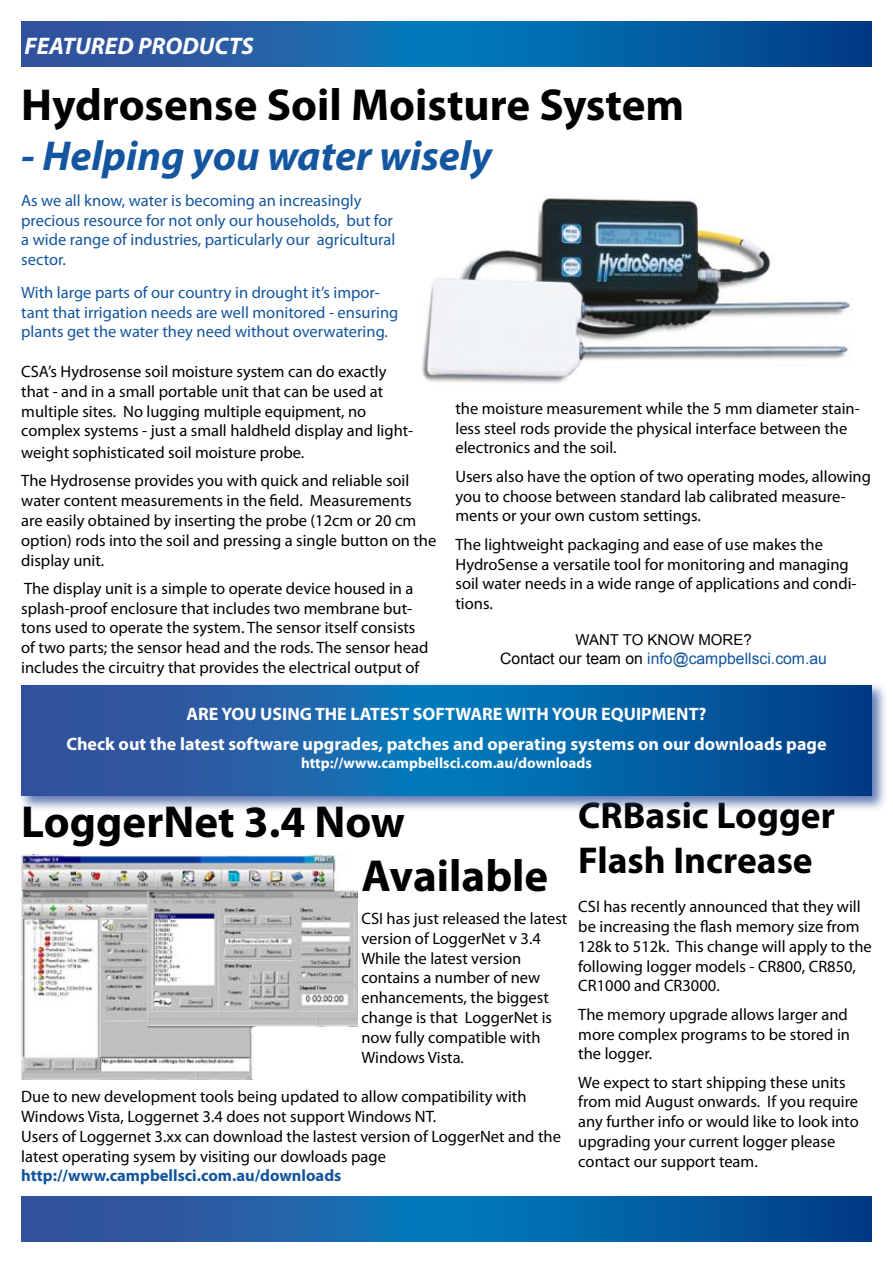
<style>
.page{position:relative;width:893px;height:1263px;background:#fff}
.page>*{position:absolute;margin:0;border:0;box-sizing:border-box;transform-origin:0 0}
.t1{font:700 45px/54px "Myriad Pro";color:#000}
.t2{font:italic 700 42px "Myriad Pro";color:#13559e}
.t3{font:700 37.5px/45px "Myriad Pro";color:#000}
.t4{font:italic 700 24px "Myriad Pro";color:#fff}
.t5{font:700 18px/30.2px "Myriad Pro";color:#fff;text-align:center}
.t6{font:16.5px/19.8px "Myriad Pro";color:#000}
.t7{font:16.5px/19.8px "Myriad Pro";color:#13559e}
.t8{font:700 16.5px "Myriad Pro";color:#13559e}
.t9{font:15.75px "Arial";color:#13559e}
.t10{font:700 15px "Myriad Pro";color:#fff}
.t11{font:15px "Arial";color:#000}
.s1{color:#000}
</style>
<div class="page">
<img style="left:422px;top:198px;width:431px;height:186px">
<svg style="left:21px;top:1197px;width:851px;height:45px;background:#115ea4"></svg>
<svg style="left:21px;top:21px;width:851px;height:45px;background:#115ea4"></svg>
<img style="left:21px;top:854px;width:336px;height:225px">
<div style="left:18px;top:680px;width:870px;height:133px;background:#31519c;opacity:.75"></div>
<svg style="left:21px;top:685px;width:851px;height:111px;background:#125fa4"></svg>
<h3 class="t4" style="left:25px;top:30px;width:231px">FEATURED PRODUCTS</h3>
<h1 class="t1" style="left:21px;top:76px;width:664px">Hydrosense Soil Moisture System</h1>
<h2 class="t2" style="left:21px;top:129px;width:472px">- Helping you water wisely</h2>
<p class="t7" style="left:21px;top:190px;width:376px">As we all know, water is becoming an increasingly precious resource for not only our households, but for a wide range of industries, particularly our agricultural sector.</p>
<p class="t7" style="left:21px;top:282px;width:379px">With large parts of our country in drought it’s impor&shy;tant that irrigation needs are well monitored - ensuring plants get the water they need without overwatering.</p>
<p class="t6" style="left:21px;top:361px;width:393px">CSA’s Hydrosense soil moisture system can do exactly that - and in a small portable unit that can be used at multiple sites. No lugging multiple equipment, no complex systems - just a small haldheld display and light-</p>
<p class="t6" style="left:21px;top:438px;width:390px;line-height:28.3px">weight sophisticated soil moisture probe.<br>The Hydrosense provides you with quick and reliable soil</p>
<p class="t6" style="left:21px;top:490px;width:417px">water content measurements in the field. Measurements are easily obtained by inserting the probe (12cm or 20 cm option) rods into the soil and pressing a single button on the display unit.</p>
<p class="t6" style="left:21px;top:578px;width:409px">The display unit is a simple to operate device housed in a splash-proof enclosure that includes two membrane but&shy;tons used to operate the system. The sensor itself consists of two parts; the sensor head and the rods. The sensor head includes the circuitry that provides the electrical output of</p>
<p class="t6" style="left:455px;top:398px;width:406px">the moisture measurement while the 5 mm diameter stain&shy;less steel rods provide the physical interface between the electronics and the soil.</p>
<p class="t6" style="left:455px;top:466px;width:417px">Users also have the option of two operating modes, allowing you to choose between standard lab calibrated measure&shy;ments or your own custom settings.</p>
<p class="t6" style="left:455px;top:534px;width:403px">The lightweight packaging and ease of use makes the HydroSense a versatile tool for monitoring and managing soil water needs in a wide range of applications and condi&shy;tions.</p>
<p class="t11" style="left:575px;top:630px;width:178px">WANT TO KNOW MORE?</p>
<p class="t9" style="left:500px;top:648px;width:328px"><span class="s1">Contact our team on</span> info@campbellsci.com.au</p>
<p class="t5" style="left:66px;top:698px;width:762px">ARE YOU USING THE LATEST SOFTWARE WITH YOUR EQUIPMENT?<br>Check out the latest software upgrades, patches and operating systems on our downloads page</p>
<p class="t10" style="left:301px;top:753px;width:292px">http://www.campbellsci.com.au/downloads</p>
<h1 class="t1" style="left:361px;top:794px;width:188px;text-indent:-340px">LoggerNet 3.4 Now<br>Available</h1>
<p class="t6" style="left:361px;top:908px;width:207px">CSI has just released the latest version of LoggerNet v 3.4<br>While the latest version contains a number of new enhancements, the biggest change is that LoggerNet is now fully compatible with<br>Windows Vista.</p>
<p class="t6" style="left:21px;top:1086px;width:541px">Due to new development tools being updated to allow compatibility with Windows Vista, Loggernet 3.4 does not support Windows NT.<br>Users of Loggernet 3.xx can download the lastest version of LoggerNet and the latest operating sysem by visiting our dowloads page</p>
<p class="t8" style="left:21px;top:1165px;width:322px">http://www.campbellsci.com.au/downloads</p>
<h3 class="t3" style="left:578px;top:791px;width:258px">CRBasic Logger<br>Flash Increase</h3>
<p class="t6" style="left:578px;top:896px;width:295px">CSI has recently announced that they will be increasing the flash memory size from 128k to 512k. This change will apply to the following logger models - CR800, CR850, CR1000 and CR3000.</p>
<p class="t6" style="left:578px;top:1004px;width:273px">The memory upgrade allows larger and more complex programs to be stored in the logger.</p>
<p class="t6" style="left:578px;top:1072px;width:282px">We expect to start shipping these units from mid August onwards. If you require any further info or would like to look into upgrading your current logger please contact our support team.</p>
</div>
